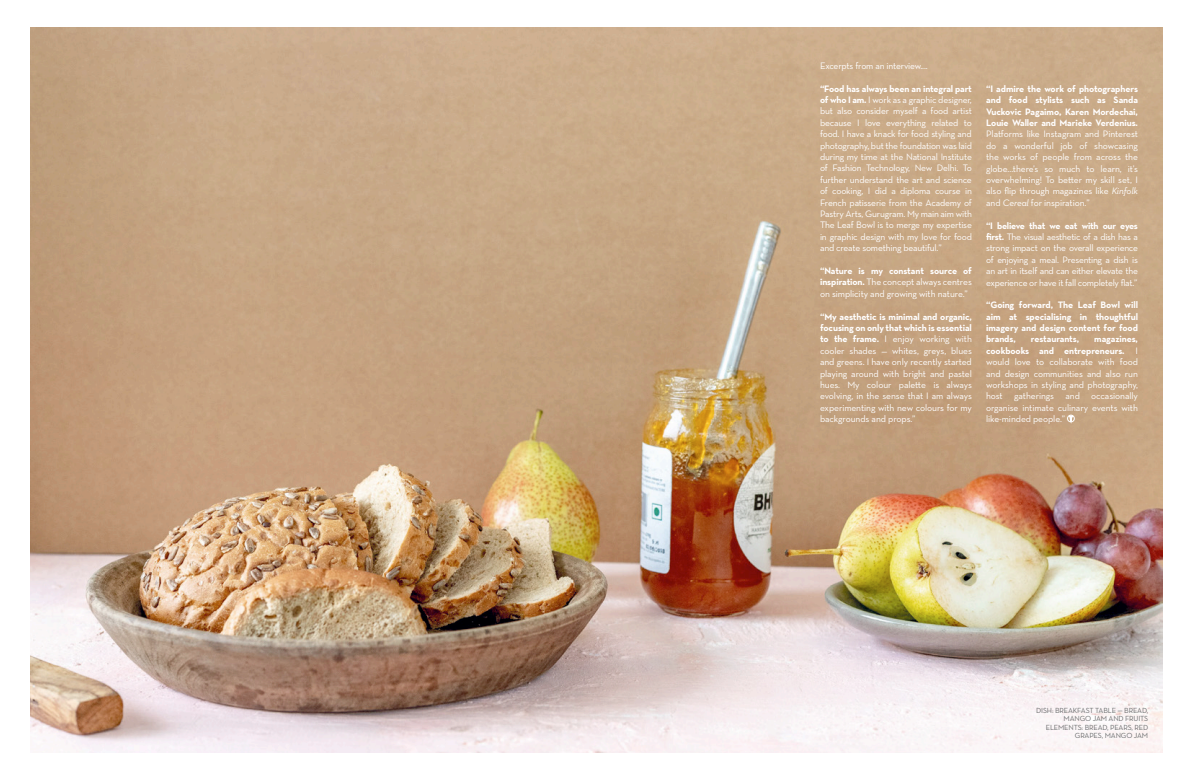
<style>
.page{position:relative;width:1191px;height:780px;background:#fff}
.page>*{position:absolute;margin:0;border:0;box-sizing:border-box;transform-origin:0 0}
.t1{font:9.5px/11.4px "Neutraface Text";letter-spacing:-.015em;color:#fffefe;text-align:justify}
.t2{font:700 9.5px/11.4px "Neutraface Text";letter-spacing:-.01em;color:#fffefe;text-align:justify}
.t3{font:7.5px/8.5px "Neutraface Text";letter-spacing:-.02em;color:#6a6b6c;text-align:right}
.s1{font-weight:700}
.s2{font-style:italic}
</style>
<div class="page">
<img style="left:30px;top:28px;width:1132px;height:724px">
<div style="left:1067px;top:415px;width:7px;height:7px;border:1px solid #fffefe;border-radius:50%"></div>
<svg style="left:1069px;top:416px;width:3px;height:7px"></svg>
<p class="t1" style="left:820px;top:60px;width:109px">Excerpts from an interview....</p>
<p class="t1" style="left:820px;top:83px;width:153px"><span class="s1">“Food has always been an integral part of who I am.</span> I work as a graphic designer, but also consider myself a food artist because I love everything related to food. I have a knack for food styling and photography, but the foundation was laid during my time at the National Institute of Fashion Technology, New Delhi. To further understand the art and science of cooking, I did a diploma course in French patisserie from the Academy of Pastry Arts, Gurugram. My main aim with The Leaf Bowl is to merge my expertise in graphic design with my love for food and create something beautiful.”</p>
<p class="t1" style="left:820px;top:265px;width:153px"><span class="s1">“Nature is my constant source of inspiration.</span> The concept always centres on simplicity and growing with nature.”</p>
<p class="t1" style="left:820px;top:310px;width:153px"><span class="s1">“My aesthetic is minimal and organic, focusing on only that which is essential to the frame.</span> I enjoy working with cooler shades — whites, greys, blues and greens. I have only recently started playing around with bright and pastel hues. My colour palette is always evolving, in the sense that I am always experimenting with new colours for my backgrounds and props.”</p>
<p class="t2" style="left:986px;top:83px;width:153px">“I admire the work of photographers and food stylists such as Sanda Vuckovic Pagaimo, Karen Mordechai, Louie Waller and Marieke Verdenius.</p>
<p class="t1" style="left:986px;top:128px;width:153px">Platforms like Instagram and Pinterest do a wonderful job of showcasing the works of people from across the globe…there’s so much to learn, it’s overwhelming! To better my skill set, I also flip through magazines like <span class="s2">Kinfolk </span>and <span class="s2">Cereal</span> for inspiration.”</p>
<p class="t1" style="left:986px;top:219px;width:153px"><span class="s1">“I believe that we eat with our eyes first.</span> The visual aesthetic of a dish has a strong impact on the overall experience of enjoying a meal. Presenting a dish is an art in itself and can either elevate the experience or have it fall completely flat.”</p>
<p class="t2" style="left:986px;top:299px;width:153px">“Going forward, The Leaf Bowl will aim at specialising in thoughtful imagery and design content for food brands,</p>
<p class="t1" style="left:986px;top:333px;width:153px;text-indent:108px"><span class="s1">magazines, cookbooks and entrepreneurs.</span> I would love to collaborate with food and design communities and also run workshops in styling and photography, host gatherings and occasionally organise intimate culinary events with like-minded people.”</p>
<p class="t2" style="left:1031px;top:333px;width:50px">restaurants,</p>
<p class="t3" style="left:1036px;top:705px;width:113px">DISH: BREAKFAST TABLE — BREAD,<br>MANGO JAM AND FRUITS<br>ELEMENTS: BREAD, PEARS, RED<br>GRAPES, MANGO JAM</p>
</div>
